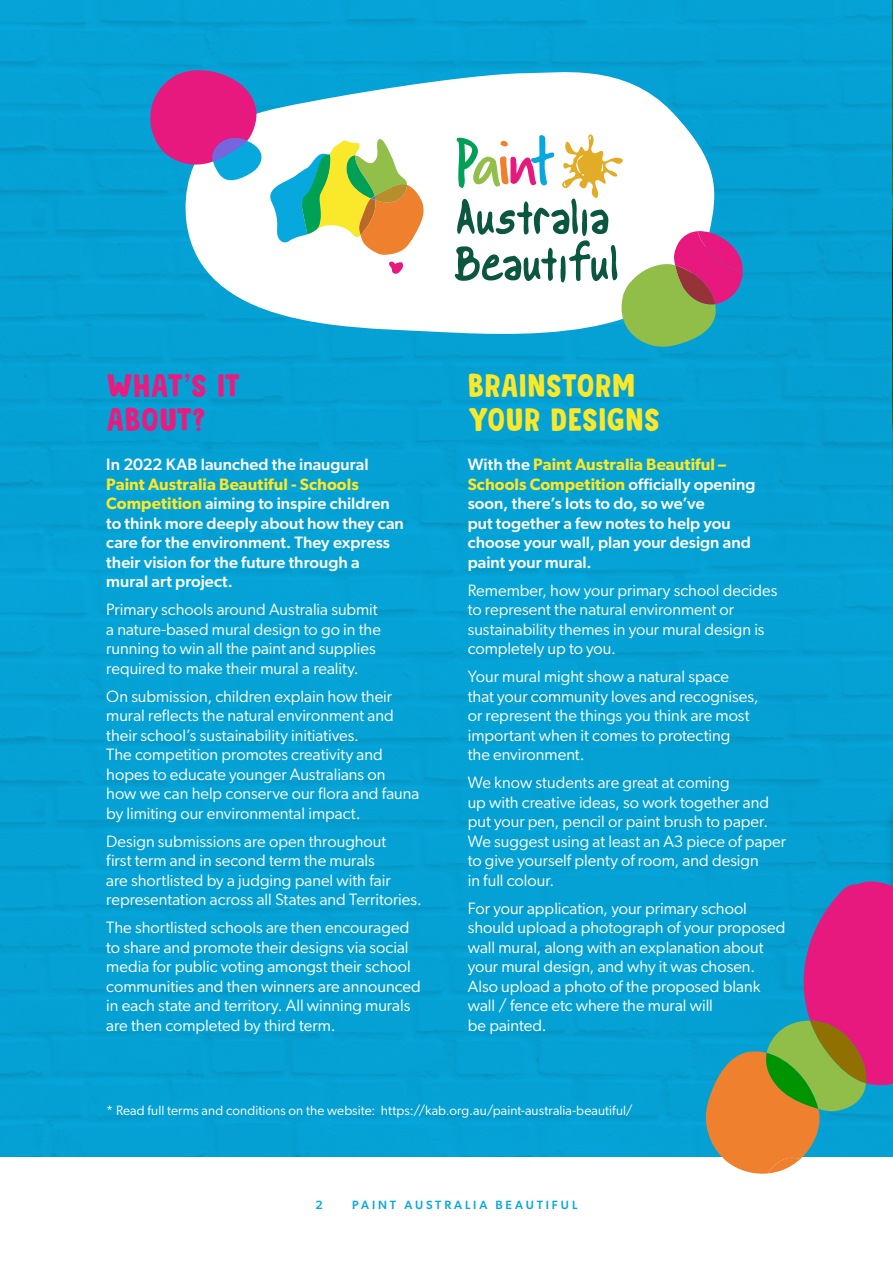
<style>
.page{position:relative;width:893px;height:1263px;background:#fff}
.page>*{position:absolute;margin:0;border:0;box-sizing:border-box;transform-origin:0 0}
.t1{font:33px/34.5px "Beanstalker DEMO";letter-spacing:.005em;color:#fbe828}
.t2{font:33px/34.5px "Beanstalker DEMO";letter-spacing:-.01em;color:#e91b7f}
.t3{font:16.5px/19.5px "Gibson";color:#fff}
.t4{font:500 16.5px/19.5px "Gibson";color:#fff}
.t5{font:13.5px "Gibson";letter-spacing:.005em;color:#fff}
.t6{font:500 12px "Gibson";letter-spacing:.24em;color:#06a8de}
.s1{font-weight:600;color:#fae82a}
.s2{font-weight:600;color:#fbe828}
</style>
<div class="page">
<div style="left:0;top:0;width:893px;height:1157px;background:#05a1d5"></div>
<svg style="left:183px;top:62px;width:536px;height:271px;fill:#fff"></svg>
<svg style="left:389px;top:261px;width:14px;height:13px"></svg>
<svg style="left:148px;top:61px;width:277px;height:194px"></svg>
<svg style="left:454px;top:134px;width:289px;height:213px"></svg>
<div style="left:885px;top:700px;width:8px;height:457px;background:#000;opacity:.21"></div>
<svg style="left:704px;top:880px;width:189px;height:294px"></svg>
<h1 class="t2" style="left:106px;top:368px;width:136px">WHAT'S IT<br>ABOUT?</h1>
<p class="t4" style="left:106px;top:454px;width:264px">In 2022 KAB launched the inaugural</p>
<p class="t4" style="left:106px;top:474px;width:299px"><span class="s1">Paint Australia Beautiful - Schools Competition</span> aiming to inspire children to think more deeply about how they can care for the environment. They express their vision for the future through a mural art project.</p>
<p class="t3" style="left:106px;top:600px;width:276px">Primary schools around Australia submit a nature-based mural design to go in the running to win all the paint and supplies required to make their mural a reality.</p>
<p class="t3" style="left:106px;top:686px;width:314px">On submission, children explain how their mural reflects the natural environment and their school’s sustainability initiatives.<br>The competition promotes creativity and hopes to educate younger Australians on how we can help conserve our flora and fauna by limiting our environmental impact.</p>
<p class="t3" style="left:106px;top:831px;width:317px">Design submissions are open throughout<br>first term and in second term the murals<br>are shortlisted by a judging panel with fair representation across all States and Territories.</p>
<p class="t3" style="left:106px;top:918px;width:316px">The shortlisted schools are then encouraged to share and promote their designs via social media for public voting amongst their school communities and then winners are announced in each state and territory. All winning murals are then completed by third term.</p>
<h1 class="t1" style="left:468px;top:368px;width:194px">BRAINSTORM<br>YOUR DESIGNS</h1>
<p class="t4" style="left:468px;top:454px;width:289px">With the <span class="s2">Paint Australia Beautiful – Schools Competition</span> officially opening soon, there’s lots to do, so we’ve<br>put together a few notes to help you choose your wall, plan your design and paint your mural.</p>
<p class="t3" style="left:468px;top:580px;width:311px">Remember, how your primary school decides to represent the natural environment or sustainability themes in your mural design is completely up to you.</p>
<p class="t3" style="left:468px;top:667px;width:292px">Your mural might show a natural space that your community loves and recognises, or represent the things you think are most important when it comes to protecting<br>the environment.</p>
<p class="t3" style="left:468px;top:773px;width:320px">We know students are great at coming<br>up with creative ideas, so work together and put your pen, pencil or paint brush to paper.<br>We suggest using at least an A3 piece of paper to give yourself plenty of room, and design<br>in full colour.</p>
<p class="t3" style="left:468px;top:898px;width:319px">For your application, your primary school should upload a photograph of your proposed wall mural, along with an explanation about your mural design, and why it was chosen.<br>Also upload a photo of the proposed blank wall / fence etc where the mural will<br>be painted.</p>
<p class="t5" style="left:106px;top:1102px;width:528px">* Read full terms and conditions on the website: https://kab.org.au/paint-australia-beautiful/</p>
<p class="t6" style="left:316px;top:1197px;width:9px">2</p>
<p class="t6" style="left:352px;top:1197px;width:227px">PAINT AUSTRALIA BEAUTIFUL</p>
</div>
